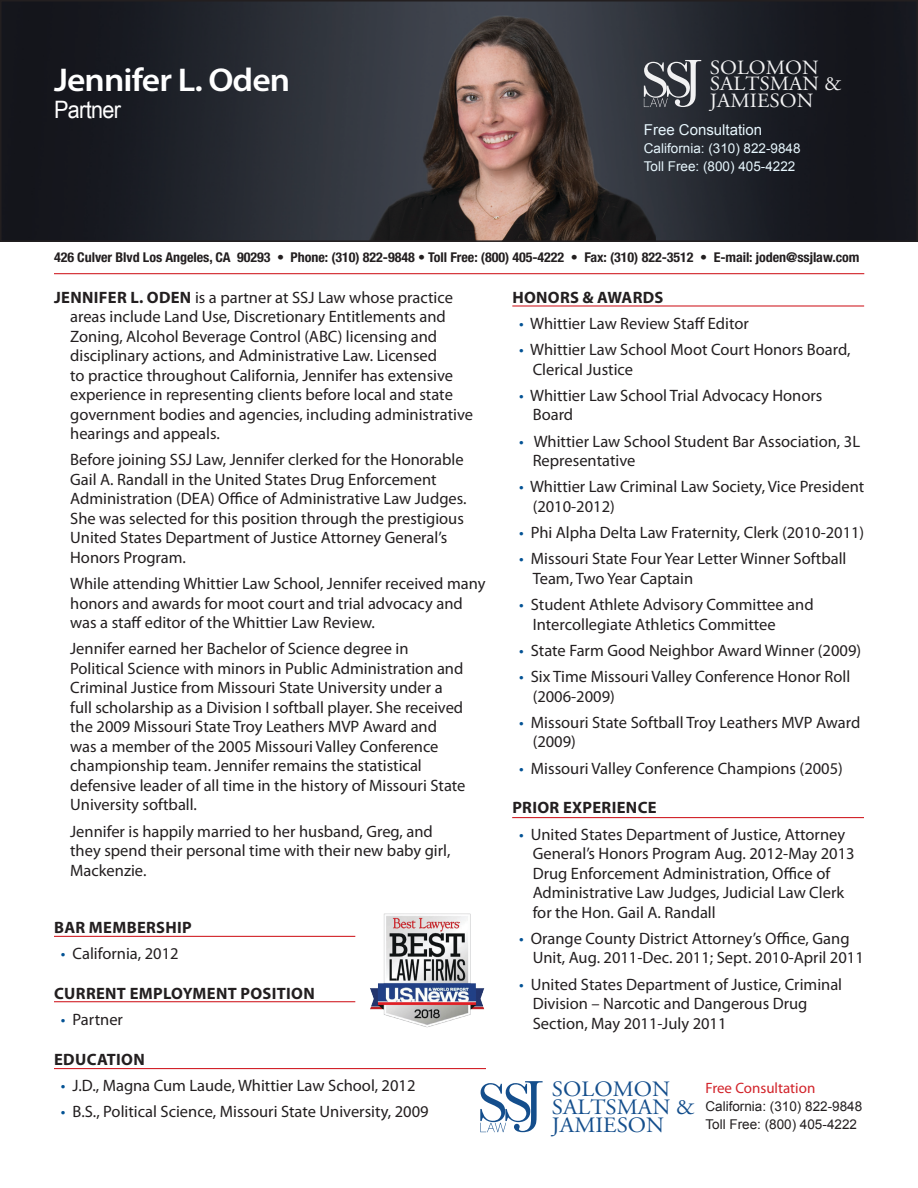
<style>
.page{position:relative;width:918px;height:1188px;background:#fff}
.page>*{position:absolute;margin:0;border:0;box-sizing:border-box;transform-origin:0 0}
.t1{font:600 33px "Myriad Pro";letter-spacing:-.025em;color:#fff;scale:1.08 1}
.t2{font:24px "Arial Narrow";letter-spacing:-.025em;color:#fff;scale:1.1 1}
.t3{font:21.9px/17.9px "Adobe Garamond";color:#144e8c;scale:1.05 1}
.t4{font:20.25px/16.4px "Adobe Garamond";color:#f2f2f3;scale:1.05 1}
.t5{font:16.5px/19.5px "Myriad Pro";color:#231f20}
.t6{font:700 16.5px "Myriad Pro";letter-spacing:.02em;color:#231f20}
.t7{font:15px "Arial";color:#e7f6fd}
.t8{font:15px "Myriad Pro";color:#d2232a}
.t9{font:700 condensed 13.5px "Helvetica Neue";letter-spacing:-.005em;color:#231f20;scale:1.04 1}
.t10{font:13.5px/18px "Arial";color:#e7f6fd}
.t11{font:13.5px/18px "Arial";color:#231f20}
.s1{font-weight:700}
.s2{color:#035294}
</style>
<div class="page">
<hr style="left:512px;top:305px;width:352px;height:2px;background:#d2232a">
<hr style="left:512px;top:817px;width:352px;height:1px;background:#d2232a">
<hr style="left:54px;top:936px;width:301px;height:1px;background:#d2232a">
<hr style="left:54px;top:1001px;width:301px;height:1px;background:#d2232a">
<hr style="left:54px;top:1068px;width:432px;height:1px;background:#d2232a">
<img style="left:3px;top:3px;width:912px;height:236px">
<div style="left:0;top:0;width:918px;height:242px;border:2px solid #231f20"></div>
<svg style="left:644px;top:60px;width:57px;height:47px"></svg>
<hr style="left:54px;top:273px;width:810px;height:1px;background:#d2232a">
<img style="left:370px;top:913px;width:115px;height:115px">
<svg style="left:480px;top:1081px;width:63px;height:51px"></svg>
<p class="t1" style="left:54px;top:59px;width:220px">Jennifer L. Oden</p>
<p class="t2" style="left:54px;top:92px;width:62px">Partner</p>
<p class="t4" style="left:710px;top:60px;width:127px">SOLOMON<br>SALTSMAN &amp;<br>JAMIESON</p>
<p class="t7" style="left:644px;top:120px;width:120px">Free Consultation</p>
<p class="t10" style="left:644px;top:140px;width:158px">California: (310) 822-9848<br>Toll Free: (800) 405-4222</p>
<p class="t9" style="left:54px;top:249px;width:776px">426 Culver Blvd Los Angeles, CA 90293 • Phone: (310) 822-9848 • Toll Free: (800) 405-4222 • Fax: (310) 822-3512 • E-mail: joden@ssjlaw.com</p>
<p class="t5" style="left:70px;top:287px;width:405px;text-indent:-16px"><span class="s1">JENNIFER L. ODEN</span> is a partner at SSJ Law whose practice areas include Land Use, Discretionary Entitlements and Zoning, Alcohol Beverage Control (ABC) licensing and disciplinary actions, and Administrative Law. Licensed<br>to practice throughout California, Jennifer has extensive experience in representing clients before local and state government bodies and agencies, including administrative hearings and appeals.</p>
<p class="t5" style="left:70px;top:450px;width:398px">Before joining SSJ Law, Jennifer clerked for the Honorable Gail A. Randall in the United States Drug Enforcement Administration (DEA) Office of Administrative Law Judges.<br>She was selected for this position through the prestigious United States Department of Justice Attorney General’s Honors Program.</p>
<p class="t5" style="left:70px;top:574px;width:417px">While attending Whittier Law School, Jennifer received many honors and awards for moot court and trial advocacy and was a staff editor of the Whittier Law Review.</p>
<p class="t5" style="left:70px;top:639px;width:397px">Jennifer earned her Bachelor of Science degree in Political Science with minors in Public Administration and Criminal Justice from Missouri State University under a full scholarship as a Division I softball player. She received the 2009 Missouri State Troy Leathers MVP Award and was a member of the 2005 Missouri Valley Conference championship team. Jennifer remains the statistical defensive leader of all time in the history of Missouri State University softball.</p>
<p class="t5" style="left:70px;top:821px;width:382px">Jennifer is happily married to her husband, Greg, and they spend their personal time with their new baby girl,<br>Mackenzie.</p>
<p class="t6" style="left:54px;top:916px;width:139px">BAR MEMBERSHIP</p>
<p class="t5" style="left:61px;top:943px;width:119px"><span class="s2">•</span> California, 2012</p>
<p class="t6" style="left:54px;top:982px;width:262px">CURRENT EMPLOYMENT POSITION</p>
<p class="t5" style="left:61px;top:1009px;width:64px"><span class="s2">•</span> Partner</p>
<p class="t6" style="left:54px;top:1048px;width:92px">EDUCATION</p>
<p class="t5" style="left:61px;top:1075px;width:356px"><span class="s2">•</span> J.D., Magna Cum Laude, Whittier Law School, 2012</p>
<p class="t5" style="left:61px;top:1101px;width:369px"><span class="s2">•</span> B.S., Political Science, Missouri State University, 2009</p>
<p class="t6" style="left:512px;top:286px;width:153px">HONORS &amp; AWARDS</p>
<p class="t5" style="left:519px;top:313px;width:231px"><span class="s2">•</span> Whittier Law Review Staff Editor</p>
<p class="t5" style="left:533px;top:340px;width:319px;text-indent:-14px"><span class="s2">•</span> Whittier Law School Moot Court Honors Board,<br>Clerical Justice</p>
<p class="t5" style="left:533px;top:385px;width:291px;text-indent:-14px"><span class="s2">•</span> Whittier Law School Trial Advocacy Honors<br>Board</p>
<p class="t5" style="left:533px;top:431px;width:329px;text-indent:-14px"><span class="s2">•</span> Whittier Law School Student Bar Association, 3L<br>Representative</p>
<p class="t5" style="left:533px;top:477px;width:333px;text-indent:-14px"><span class="s2">•</span> Whittier Law Criminal Law Society, Vice President (2010-2012)</p>
<p class="t5" style="left:519px;top:523px;width:347px"><span class="s2">•</span> Phi Alpha Delta Law Fraternity, Clerk (2010-2011)</p>
<p class="t5" style="left:533px;top:549px;width:315px;text-indent:-14px"><span class="s2">•</span> Missouri State Four Year Letter Winner Softball<br>Team, Two Year Captain</p>
<p class="t5" style="left:533px;top:595px;width:283px;text-indent:-14px"><span class="s2">•</span> Student Athlete Advisory Committee and<br>Intercollegiate Athletics Committee</p>
<p class="t5" style="left:519px;top:640px;width:344px"><span class="s2">•</span> State Farm Good Neighbor Award Winner (2009)</p>
<p class="t5" style="left:533px;top:667px;width:319px;text-indent:-14px"><span class="s2">•</span> Six Time Missouri Valley Conference Honor Roll (2006-2009)</p>
<p class="t5" style="left:533px;top:712px;width:329px;text-indent:-14px"><span class="s2">•</span> Missouri State Softball Troy Leathers MVP Award (2009)</p>
<p class="t5" style="left:519px;top:758px;width:325px"><span class="s2">•</span> Missouri Valley Conference Champions (2005)</p>
<p class="t6" style="left:512px;top:797px;width:146px">PRIOR EXPERIENCE</p>
<p class="t5" style="left:533px;top:824px;width:323px;text-indent:-14px"><span class="s2">•</span> United States Department of Justice, Attorney General’s Honors Program Aug. 2012-May 2013<br>Drug Enforcement Administration, Office of Administrative Law Judges, Judicial Law Clerk for the Hon. Gail A. Randall</p>
<p class="t5" style="left:533px;top:928px;width:333px;text-indent:-14px"><span class="s2">•</span> Orange County District Attorney’s Office, Gang<br>Unit, Aug. 2011-Dec. 2011; Sept. 2010-April 2011</p>
<p class="t5" style="left:533px;top:974px;width:311px;text-indent:-14px"><span class="s2">•</span> United States Department of Justice, Criminal<br>Division – Narcotic and Dangerous Drug<br>Section, May 2011-July 2011</p>
<p class="t3" style="left:552px;top:1081px;width:137px">SOLOMON<br>SALTSMAN &amp;<br>JAMIESON</p>
<p class="t8" style="left:705px;top:1079px;width:111px">Free Consultation</p>
<p class="t11" style="left:705px;top:1098px;width:158px">California: (310) 822-9848<br>Toll Free: (800) 405-4222</p>
</div>
